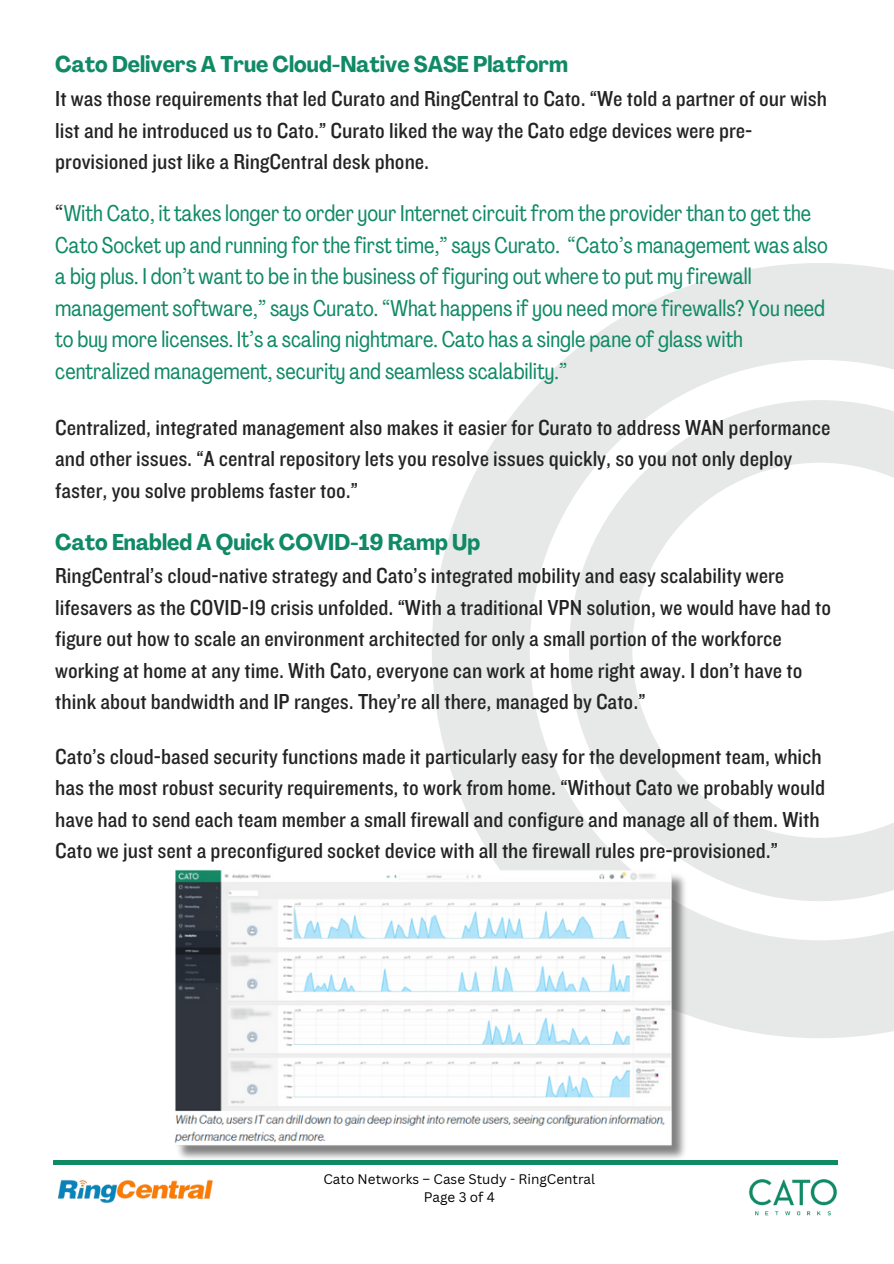
<style>
.page{position:relative;width:894px;height:1264px;background:#fff}
.page>*{position:absolute;margin:0;border:0;box-sizing:border-box;transform-origin:0 0}
.t1{font:22.5px/31.5px "Knockout 30";color:#232323}
.t2{font:22.5px/31.5px "Agrandir Tight";color:#108a65}
.t3{font:13.5px "Canva Sans";color:#000}
.s1{font-family:"Agrandir";font-weight:700;font-stretch:condensed;color:#108a65}
.s2{color:#232323}
</style>
<div class="page">
<svg style="left:53px;top:1160px;width:784px;height:4px"></svg>
<img style="left:748px;top:1179px;width:90px;height:37px">
<svg style="left:432px;top:263px;width:461px;height:775px;fill:#e7e8e8"></svg>
<svg style="left:569px;top:400px;width:324px;height:501px"></svg>
<img style="left:165px;top:869px;width:533px;height:295px">
<img style="left:58px;top:1179px;width:155px;height:24px">
<h1 class="t1" style="left:55px;top:47px;width:773px;line-height:33.8px"><span class="s1">Cato Delivers A True Cloud-Native SASE Platform<br></span>It was those requirements that led Curato and RingCentral to Cato. “We told a partner of our wish</h1>
<h1 class="t1" style="left:55px;top:114px;width:698px">list and he introduced us to Cato.” Curato liked the way the Cato edge devices were pre&shy;provisioned just like a RingCentral desk phone.</h1>
<h1 class="t2" style="left:55px;top:200px;width:774px"><span class="s2">“</span>With Cato, it takes longer to order your Internet circuit from the provider than to get the Cato Socket up and running for the first time,” says Curato. “Cato’s management was also a big plus. I don’t want to be in the business of figuring out where to put my firewall management software,” says Curato. “What happens if you need more firewalls? You need to buy more licenses. It’s a scaling nightmare. Cato has a single pane of glass with centralized management, security and seamless scalability.”</h1>
<h1 class="t1" style="left:55px;top:411px;width:776px">Centralized, integrated management also makes it easier for Curato to address WAN performance and other issues. “A central repository lets you resolve issues quickly, so you not only deploy faster, you solve problems faster too.”</h1>
<h1 class="t1" style="left:55px;top:524px;width:730px;line-height:33.8px"><span class="s1">Cato Enabled A Quick COVID-19 Ramp Up<br></span>RingCentral’s cloud-native strategy and Cato’s integrated mobility and easy scalability were</h1>
<h1 class="t1" style="left:55px;top:591px;width:777px">lifesavers as the COVID-19 crisis unfolded. “With a traditional VPN solution, we would have had to figure out how to scale an environment architected for only a small portion of the workforce working at home at any time. With Cato, everyone can work at home right away. I don’t have to think about bandwidth and IP ranges. They’re all there, managed by Cato.”</h1>
<p class="t1" style="left:55px;top:739px;width:771px">Cato’s cloud-based security functions made it particularly easy for the development team, which has the most robust security requirements, to work from home. “Without Cato we probably would have had to send each team member a small firewall and configure and manage all of them. With Cato we just sent a preconfigured socket device with all the firewall rules pre-provisioned.”</p>
<p class="t3" style="left:323px;top:1169px;width:273px">Cato Networks – Case Study - RingCentral</p>
<p class="t3" style="left:424px;top:1187px;width:72px">Page 3 of 4</p>
</div>
